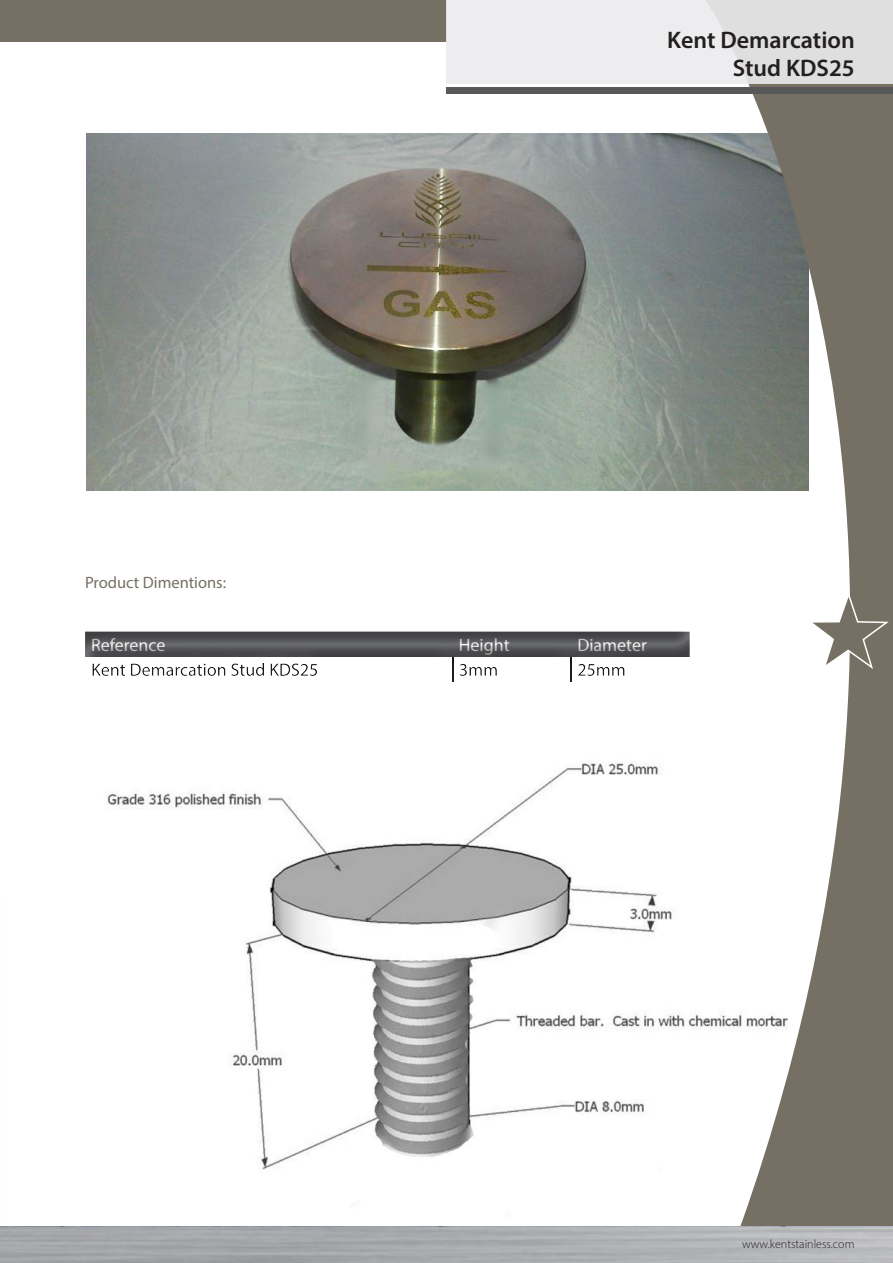
<style>
.page{position:relative;width:893px;height:1263px;background:#fff}
.page>*{position:absolute;margin:0;border:0;box-sizing:border-box;transform-origin:0 0}
.t1{font:600 24px/28.8px "Myriad Pro";color:#231f20;text-align:right}
.t2{font:18px "Myriad Pro";color:#fff}
.t3{font:16.5px "Myriad Pro";color:#767064}
.t4{font:300 12px "Myriad Pro";color:#231f20}
</style>
<div class="page">
<img style="left:86px;top:133px;width:611px;height:358px">
<img style="left:107px;top:763px;width:590px;height:407px">
<svg style="left:697px;top:84px;width:196px;height:1142px"></svg>
<svg style="left:806px;top:590px;width:85px;height:81px"></svg>
<div style="left:0;top:0;width:447px;height:41px;background:#767064"></div>
<div style="left:447px;top:87px;width:446px;height:6px;background:#57585a"></div>
<div style="left:447px;top:0;width:446px;height:84px;background:linear-gradient(to right,#f2f2f4,#dedede)"></div>
<img style="left:0;top:1226px;width:893px;height:37px">
<div style="left:83px;top:631px;width:623px;height:69px;background:#231f20;opacity:.5"></div>
<p class="t1" style="left:667px;top:24px;width:189px">Kent Demarcation<br>Stud KDS25</p>
<p class="t3" style="left:85px;top:573px;width:143px">Product Dimentions:</p>
<p class="t2" style="left:91px;top:634px;width:76px">Reference</p>
<p class="t2" style="left:459px;top:634px;width:52px">Height</p>
<p class="t2" style="left:577px;top:634px;width:71px">Diameter</p>
<p class="t4" style="left:742px;top:1237px;width:114px">www.kentstainless.com</p>
</div>
